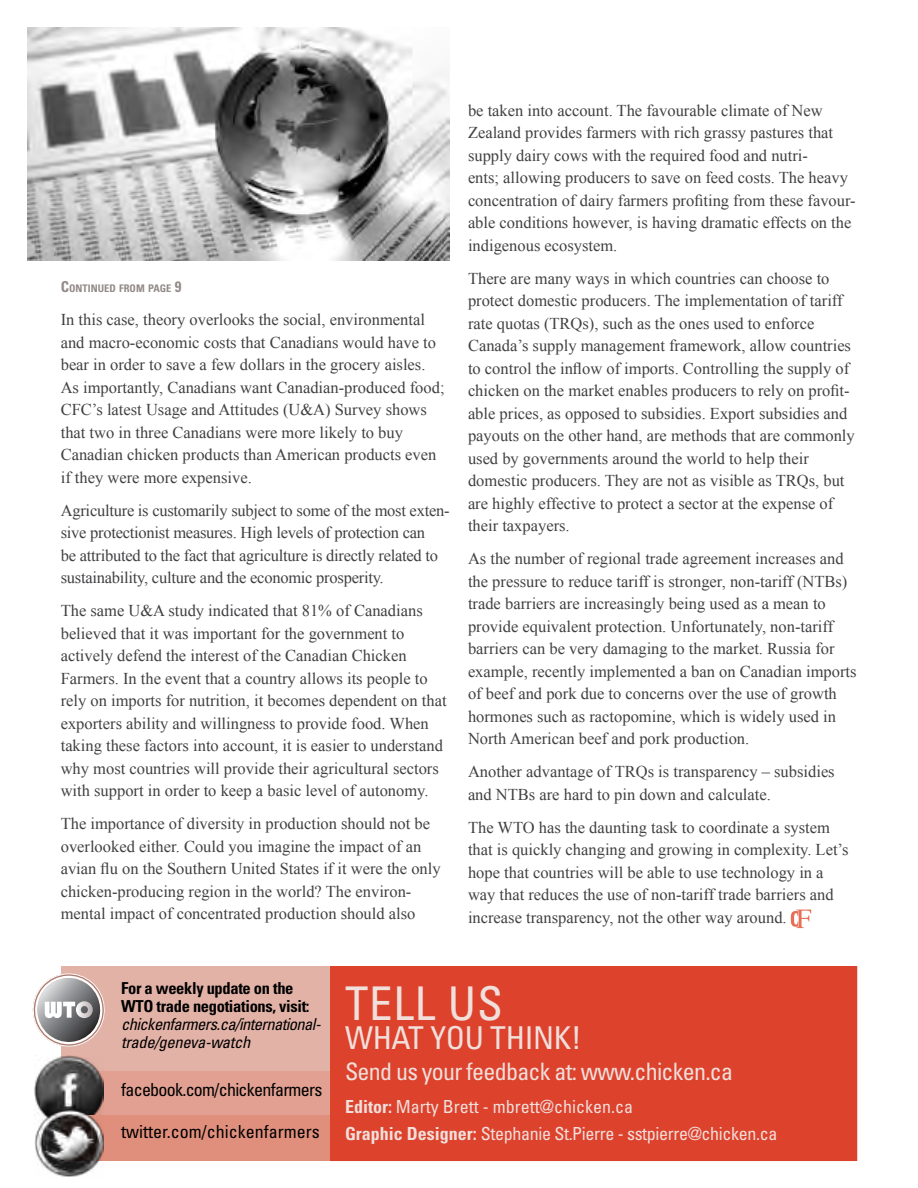
<style>
.page{position:relative;width:918px;height:1188px;background:#fff}
.page>*{position:absolute;margin:0;border:0;box-sizing:border-box;transform-origin:0 0}
.t1{font:condensed 46.5px "Univers LT Std";letter-spacing:.02em;color:#f0dfdb}
.t2{font:condensed 31.5px "Univers LT Std";letter-spacing:-.01em;color:#f0dfdb}
.t3{font:condensed 24px "Univers LT Std";letter-spacing:-.03em;color:#f0dfdb}
.t4{font:24px "Bauhaus 93";color:#fff}
.t5{font:condensed 18px/27px "Univers LT Std";letter-spacing:-.02em;color:#f0dfdb}
.t6{font:condensed 18px "Univers LT Std";letter-spacing:-.04em;color:#000}
.t7{font:condensed 18px "Univers LT Std";color:#000}
.t8{font:16.5px/22.5px "Times New Roman";color:#414042}
.t9{font:italic condensed 16.5px/18px "Univers LT Std";letter-spacing:-.035em;color:#000}
.t10{font:700 condensed 16.5px/18px "Univers LT Std";letter-spacing:-.02em;color:#000}
.t11{font:700 condensed 10.5px "Univers LT Std";color:#938a89}
.s1{font-size:15px}
.s2{font-weight:700}
</style>
<div class="page">
<div style="left:61px;top:1070px;width:495px;height:46px;background:#e1a091"></div>
<div style="left:61px;top:966px;width:495px;height:104px;background:#e3b2a7"></div>
<img style="left:34px;top:1056px;width:69px;height:51px">
<div style="left:61px;top:1116px;width:495px;height:45px;background:#e08f7c"></div>
<img style="left:34px;top:1107px;width:69px;height:70px">
<svg style="left:32px;top:973px;width:73px;height:74px"></svg>
<div style="left:330px;top:966px;width:527px;height:195px;background:#dd422d"></div>
<svg style="left:791px;top:910px;width:20px;height:18px"></svg>
<img style="left:28px;top:28px;width:421px;height:232px">
<p class="t11" style="left:61px;top:282px;width:122px"><span class="s1">C</span>ONTINUED FROM PAGE <span class="s1">9</span></p>
<p class="t8" style="left:61px;top:308px;width:385px">In this case, theory overlooks the social, environmental and macro-economic costs that Canadians would have to bear in order to save a few dollars in the grocery aisles.<br>As importantly, Canadians want Canadian-produced food; CFC’s latest Usage and Attitudes (U&amp;A) Survey shows that two in three Canadians were more likely to buy Canadian chicken products than American products even if they were more expensive.</p>
<p class="t8" style="left:61px;top:499px;width:390px">Agriculture is customarily subject to some of the most exten&shy;sive protectionist measures. High levels of protection can<br>be attributed to the fact that agriculture is directly related to sustainability, culture and the economic prosperity.</p>
<p class="t8" style="left:61px;top:599px;width:387px">The same U&amp;A study indicated that 81% of Canadians believed that it was important for the government to actively defend the interest of the Canadian Chicken Farmers. In the event that a country allows its people to rely on imports for nutrition, it becomes dependent on that exporters ability and willingness to provide food. When taking these factors into account, it is easier to understand why most countries will provide their agricultural sectors with support in order to keep a basic level of autonomy.</p>
<p class="t8" style="left:61px;top:812px;width:381px">The importance of diversity in production should not be overlooked either. Could you imagine the impact of an avian flu on the Southern United States if it were the only chicken-producing region in the world? The environ&shy;mental impact of concentrated production should also</p>
<p class="t8" style="left:468px;top:99px;width:389px">be taken into account. The favourable climate of New Zealand provides farmers with rich grassy pastures that supply dairy cows with the required food and nutri-<br>ents; allowing producers to save on feed costs. The heavy concentration of dairy farmers profiting from these favour&shy;able conditions however, is having dramatic effects on the indigenous ecosystem.</p>
<p class="t8" style="left:468px;top:267px;width:388px">There are many ways in which countries can choose to protect domestic producers. The implementation of tariff rate quotas (TRQs), such as the ones used to enforce Canada’s supply management framework, allow countries to control the inflow of imports. Controlling the supply of chicken on the market enables producers to rely on profit&shy;able prices, as opposed to subsidies. Export subsidies and payouts on the other hand, are methods that are commonly used by governments around the world to help their domestic producers. They are not as visible as TRQs, but are highly effective to protect a sector at the expense of their taxpayers.</p>
<p class="t8" style="left:468px;top:547px;width:390px">As the number of regional trade agreement increases and the pressure to reduce tariff is stronger, non-tariff (NTBs) trade barriers are increasingly being used as a mean to provide equivalent protection. Unfortunately, non-tariff barriers can be very damaging to the market. Russia for example, recently implemented a ban on Canadian imports of beef and pork due to concerns over the use of growth hormones such as ractopomine, which is widely used in North American beef and pork production.</p>
<p class="t8" style="left:468px;top:760px;width:368px">Another advantage of TRQs is transparency – subsidies and NTBs are hard to pin down and calculate.</p>
<p class="t8" style="left:468px;top:816px;width:382px">The WTO has the daunting task to coordinate a system that is quickly changing and growing in complexity. Let’s hope that countries will be able to use technology in a way that reduces the use of non-tariff trade barriers and increase transparency, not the other way around.</p>
<h3 class="t4" style="left:43px;top:996px;width:51px">WTO</h3>
<p class="t10" style="left:121px;top:980px;width:190px">For a weekly update on the<br>WTO trade negotiations, visit:</p>
<p class="t9" style="left:121px;top:1016px;width:201px">chickenfarmers.ca/international&shy;trade/geneva-watch</p>
<p class="t6" style="left:121px;top:1078px;width:203px">facebook.com/chickenfarmers</p>
<p class="t7" style="left:121px;top:1120px;width:200px">twitter.com/chickenfarmers</p>
<h1 class="t1" style="left:345px;top:974px;width:159px">TELL US</h1>
<h2 class="t2" style="left:345px;top:1018px;width:238px">WHAT YOU THINK!</h2>
<h3 class="t3" style="left:345px;top:1056px;width:390px">Send us your feedback at: www.chicken.ca</h3>
<p class="t5" style="left:345px;top:1093px;width:434px"><span class="s2">Editor:</span> Marty Brett - mbrett@chicken.ca<br><span class="s2">Graphic Designer:</span> Stephanie St.Pierre - sstpierre@chicken.ca</p>
</div>
